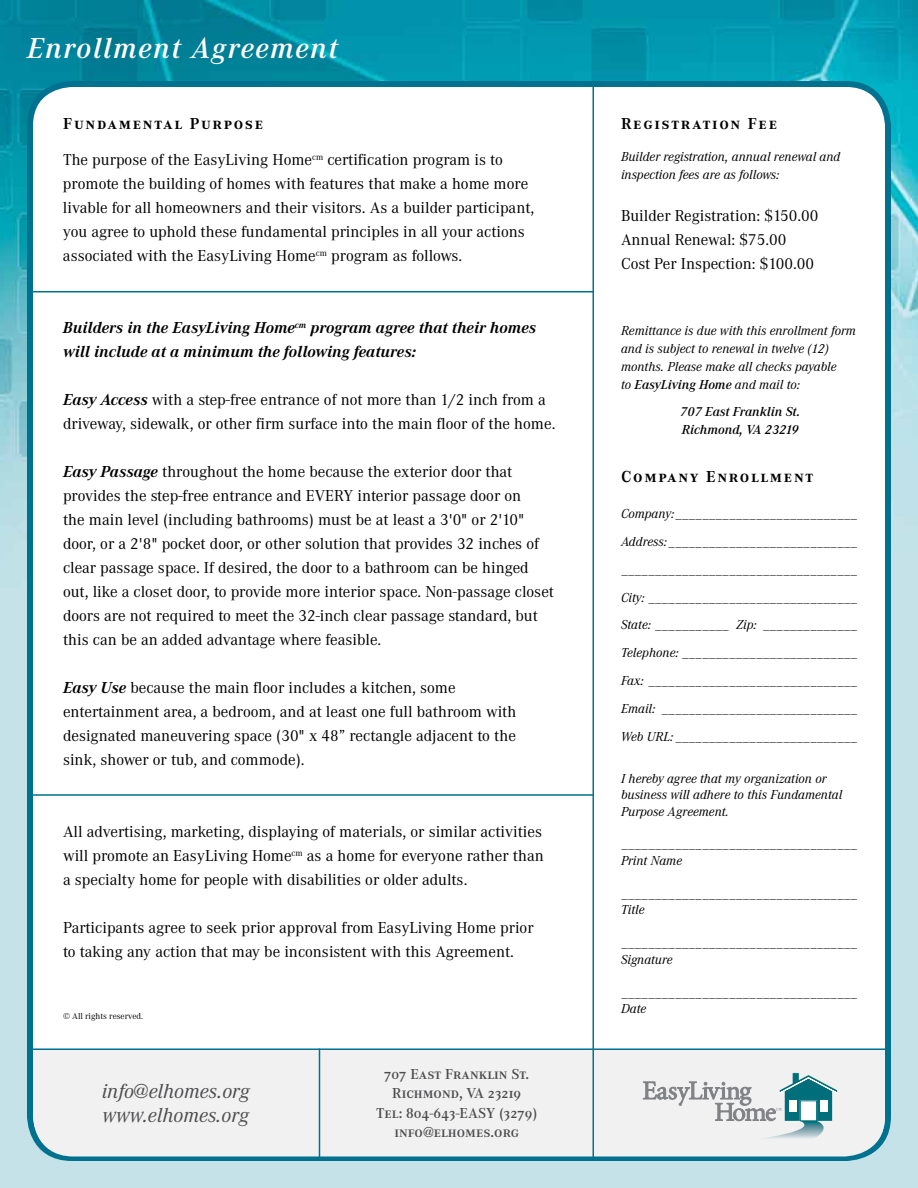
<style>
.page{position:relative;width:918px;height:1188px;background:#fff}
.page>*{position:absolute;margin:0;border:0;box-sizing:border-box;transform-origin:0 0}
.t1{font:italic 600 30px "Corporate A";letter-spacing:.05em;color:#fff}
.t2{font:italic 21px/24px "Corporate A";color:#4d4d4f}
.t3{font:16.5px/24px "Corporate A";color:#000}
.t4{font:italic 700 16.5px/24px "Corporate A";color:#000}
.t5{font:700 16.5px "Corporate ASC";letter-spacing:.1em;color:#000}
.t6{font:600 15px/19.5px "Corporate ASC";color:#4d4d4f;text-align:center}
.t7{font:italic 13.5px/27.8px "Corporate A";color:#000}
.t8{font:italic 600 13.5px/18px "Corporate A";color:#000}
.t9{font:9px "Corporate A";color:#000}
.s1{font-weight:700;font-style:italic}
.s2{font-weight:600}
</style>
<div class="page">
<img style="left:0;top:0;width:918px;height:1188px">
<div style="left:30px;top:84px;width:858px;height:1074px;background:#fff;border-radius:42px"></div>
<div style="left:27px;top:81px;width:864px;height:1080px;border:6px solid #00728f;border-radius:42px"></div>
<div style="left:33px;top:1050px;width:852px;height:106px;background:#f1f1f2"></div>
<svg style="left:643px;top:1073px;width:194px;height:68px"></svg>
<hr style="left:27px;top:1048px;width:859px;height:2px;background:#00728f">
<hr style="left:27px;top:291px;width:566px;height:1px;background:#00728f">
<hr style="left:27px;top:794px;width:566px;height:2px;background:#00728f">
<hr style="left:319px;top:1048px;width:1px;height:109px;background:#00728f">
<hr style="left:592px;top:85px;width:2px;height:1072px;background:#00728f">
<h1 class="t1" style="left:27px;top:31px;width:312px">Enrollment Agreement</h1>
<p class="t5" style="left:63px;top:115px;width:202px">Fundamental Purpose</p>
<p class="t5" style="left:621px;top:115px;width:158px">Registration Fee</p>
<p class="t7" style="left:621px;top:147px;width:221px;line-height:18px">Builder registration, annual renewal and inspection fees are as follows:</p>
<p class="t3" style="left:621px;top:204px;width:199px">Builder Registration: $150.00<br>Annual Renewal: $75.00<br>Cost Per Inspection: $100.00</p>
<p class="t3" style="left:63px;top:148px;width:473px">The purpose of the EasyLiving Home<sup>cm</sup> certification program is to promote the building of homes with features that make a home more livable for all homeowners and their visitors. As a builder participant, you agree to uphold these fundamental principles in all your actions associated with the EasyLiving Home<sup>cm</sup> program as follows.</p>
<p class="t4" style="left:63px;top:316px;width:475px">Builders in the EasyLiving Home<sup>cm</sup> program agree that their homes will include at a minimum the following features:</p>
<p class="t3" style="left:63px;top:388px;width:494px"><span class="s1">Easy Access</span> with a step-free entrance of not more than 1/2 inch from a driveway, sidewalk, or other firm surface into the main floor of the home.</p>
<p class="t3" style="left:63px;top:460px;width:492px"><span class="s1">Easy Passage</span> throughout the home because the exterior door that provides the step-free entrance and EVERY interior passage door on<br>the main level (including bathrooms) must be at least a 3'0" or 2'10" door, or a 2'8" pocket door, or other solution that provides 32 inches of clear passage space. If desired, the door to a bathroom can be hinged out, like a closet door, to provide more interior space. Non-passage closet doors are not required to meet the 32-inch clear passage standard, but this can be an added advantage where feasible.</p>
<p class="t3" style="left:63px;top:676px;width:455px"><span class="s1">Easy Use</span> because the main floor includes a kitchen, some entertainment area, a bedroom, and at least one full bathroom with designated maneuvering space (30" x 48” rectangle adjacent to the sink, shower or tub, and commode).</p>
<p class="t3" style="left:63px;top:820px;width:482px;text-align:justify">All advertising, marketing, displaying of materials, or similar activities will promote an EasyLiving Home<sup>cm</sup> as a home for everyone rather than a specialty home for people with disabilities or older adults.</p>
<p class="t3" style="left:63px;top:916px;width:472px">Participants agree to seek prior approval from EasyLiving Home prior to taking any action that may be inconsistent with this Agreement.</p>
<p class="t9" style="left:63px;top:1011px;width:82px">© All rights reserved.</p>
<p class="t2" style="left:102px;top:1079px;width:149px">info@elhomes.org www.elhomes.org</p>
<p class="t6" style="left:376px;top:1064px;width:163px">707 East Franklin St.<br>Richmond, VA 23219<br>Tel: 804-643-EASY (3279) info@elhomes.org</p>
<p class="t7" style="left:621px;top:321px;width:237px;line-height:18px">Remittance is due with this enrollment form and is subject to renewal in twelve (12) months. Please make all checks payable<br>to <span class="s2">EasyLiving Home</span> and mail to:</p>
<p class="t8" style="left:680px;top:402px;width:121px">707 East Franklin St.<br>Richmond, VA 23219</p>
<p class="t5" style="left:621px;top:467px;width:194px">Company Enrollment</p>
<p class="t7" style="left:621px;top:500px;width:238px;text-align:justify">Company: ___________________________ Address:____________________________ ___________________________________ City: _______________________________ State: ___________ Zip: ______________ Telephone: __________________________ Fax: _______________________________ Email: _____________________________ Web URL: ___________________________</p>
<p class="t7" style="left:621px;top:770px;width:223px;line-height:16.5px">I hereby agree that my organization or business will adhere to this Fundamental<br>Purpose Agreement.</p>
<p class="t7" style="left:621px;top:836px;width:238px;line-height:16.5px">___________________________________<br>Print Name</p>
<p class="t7" style="left:621px;top:885px;width:238px;line-height:16.5px">___________________________________<br>Title</p>
<p class="t7" style="left:621px;top:935px;width:238px;line-height:16.5px">___________________________________<br>Signature</p>
<p class="t7" style="left:621px;top:984px;width:238px;line-height:16.5px">___________________________________<br>Date</p>
</div>
